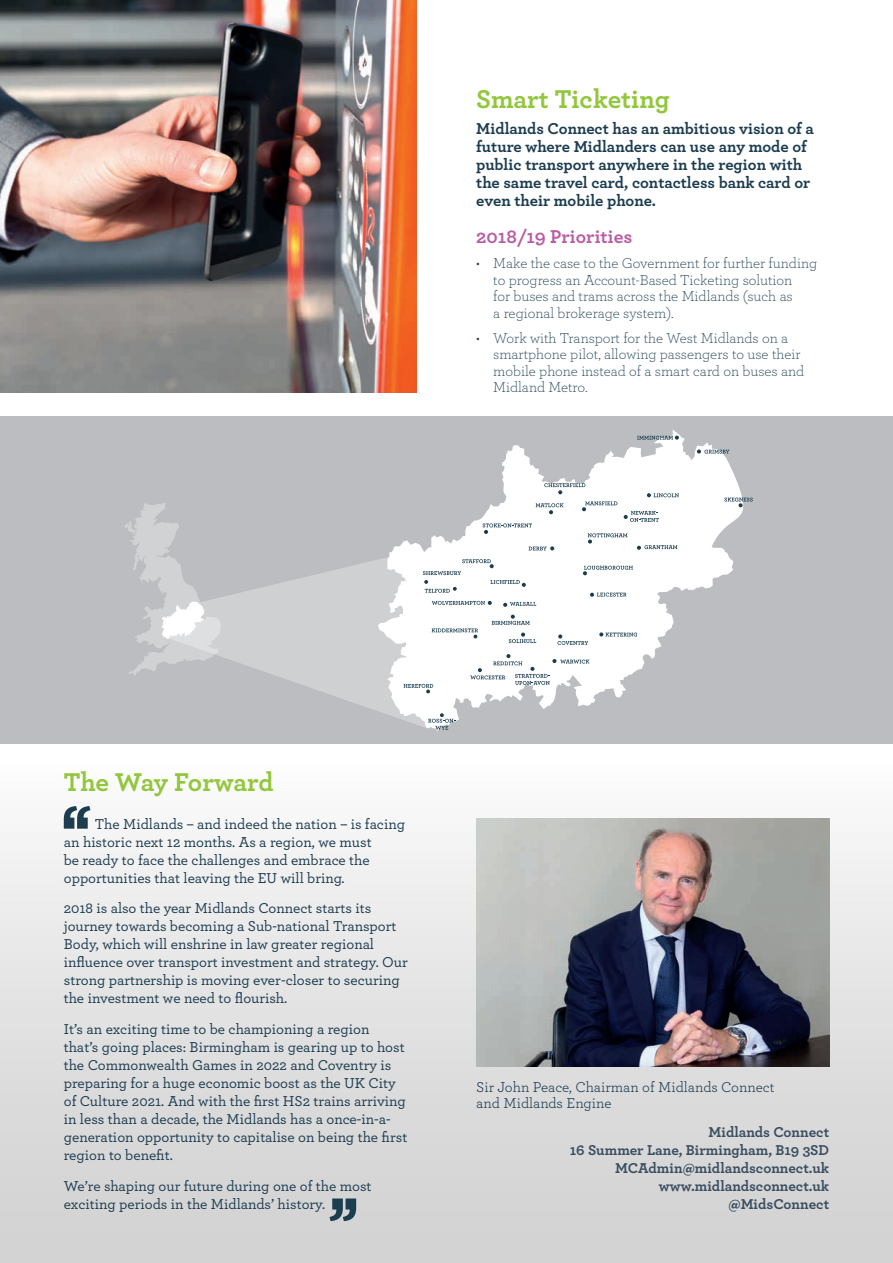
<style>
.page{position:relative;width:893px;height:1263px;background:#fff}
.page>*{position:absolute;margin:0;border:0;box-sizing:border-box;transform-origin:0 0}
.t1{font:700 27px "Archer";letter-spacing:-.005em;color:#92c73d}
.t2{font:700 19.5px "Archer";color:#b95da5}
.t3{font:700 16.5px/18px "Archer";color:#1c3c50}
.t4{font:500 15px/18px "Archer";color:#1c3c50}
.t5{font:300 15px/16.5px "Archer";color:#1c3c50}
.t6{font:700 15px/18px "Archer";color:#394e60;text-align:right}
.t7{font:15px/16.5px "Archer";color:#1c3c50}
</style>
<div class="page">
<div style="left:0;top:754px;width:893px;height:509px;background:linear-gradient(to bottom,#fbfbfb,#cfcecf)"></div>
<img style="left:476px;top:819px;width:353px;height:248px">
<svg style="left:64px;top:806px;width:26px;height:23px"></svg>
<svg style="left:329px;top:1198px;width:27px;height:23px"></svg>
<div style="left:0;top:417px;width:893px;height:327px;background:#bcbdc0"></div>
<svg style="left:221px;top:560px;width:157px;height:151px;fill:#cfd0d2"></svg>
<svg style="left:125px;top:503px;width:96px;height:173px"></svg>
<svg style="left:378px;top:430px;width:366px;height:301px;fill:#fff"></svg>
<svg style="left:428px;top:713px;width:27px;height:17px"></svg>
<svg style="left:503px;top:602px;width:33px;height:5px"></svg>
<svg style="left:432px;top:601px;width:60px;height:4px"></svg>
<svg style="left:432px;top:628px;width:46px;height:10px"></svg>
<svg style="left:404px;top:684px;width:29px;height:9px"></svg>
<svg style="left:583px;top:566px;width:50px;height:9px"></svg>
<svg style="left:582px;top:501px;width:35px;height:10px"></svg>
<svg style="left:590px;top:593px;width:36px;height:4px"></svg>
<svg style="left:483px;top:523px;width:49px;height:11px"></svg>
<svg style="left:647px;top:493px;width:32px;height:4px"></svg>
<svg style="left:544px;top:483px;width:41px;height:11px"></svg>
<svg style="left:529px;top:546px;width:25px;height:4px"></svg>
<svg style="left:470px;top:654px;width:119px;height:31px;background:#e9eced"></svg>
<svg style="left:637px;top:545px;width:40px;height:5px"></svg>
<svg style="left:624px;top:511px;width:35px;height:11px"></svg>
<svg style="left:492px;top:615px;width:38px;height:10px"></svg>
<svg style="left:509px;top:633px;width:27px;height:10px"></svg>
<svg style="left:557px;top:634px;width:31px;height:11px"></svg>
<svg style="left:599px;top:632px;width:38px;height:4px"></svg>
<svg style="left:724px;top:498px;width:29px;height:9px"></svg>
<svg style="left:423px;top:559px;width:103px;height:34px;background:#eef0f1"></svg>
<svg style="left:588px;top:533px;width:39px;height:11px"></svg>
<svg style="left:637px;top:436px;width:42px;height:4px"></svg>
<svg style="left:697px;top:449px;width:32px;height:5px"></svg>
<svg style="left:536px;top:503px;width:27px;height:11px"></svg>
<img style="left:0;top:0;width:417px;height:392px">
<h1 class="t1" style="left:476px;top:77px;width:195px">Smart Ticketing</h1>
<p class="t3" style="left:476px;top:118px;width:339px">Midlands Connect has an ambitious vision of a future where Midlanders can use any mode of public transport anywhere in the region with the same travel card, contactless bank card or even their mobile phone.</p>
<h2 class="t2" style="left:476px;top:221px;width:158px">2018/19 Priorities</h2>
<p class="t5" style="left:493px;top:254px;width:325px;text-indent:-17px">• Make the case to the Government for further funding to progress an Account-Based Ticketing solution<br>for buses and trams across the Midlands (such as<br>a regional brokerage system).</p>
<p class="t5" style="left:493px;top:329px;width:313px;text-indent:-17px">• Work with Transport for the West Midlands on a smartphone pilot, allowing passengers to use their mobile phone instead of a smart card on buses and Midland Metro.</p>
<h1 class="t1" style="left:64px;top:760px;width:211px">The Way Forward</h1>
<p class="t4" style="left:64px;top:814px;width:343px;text-indent:31px">The Midlands – and indeed the nation – is facing an historic next 12 months. As a region, we must<br>be ready to face the challenges and embrace the opportunities that leaving the EU will bring.</p>
<p class="t4" style="left:64px;top:899px;width:346px">2018 is also the year Midlands Connect starts its journey towards becoming a Sub-national Transport Body, which will enshrine in law greater regional influence over transport investment and strategy. Our strong partnership is moving ever-closer to securing the investment we need to flourish.</p>
<p class="t4" style="left:64px;top:1019px;width:345px">It’s an exciting time to be championing a region that’s going places: Birmingham is gearing up to host the Commonwealth Games in 2022 and Coventry is preparing for a huge economic boost as the UK City of Culture 2021. And with the first HS2 trains arriving in less than a decade, the Midlands has a once-in-a&shy;generation opportunity to capitalise on being the first region to benefit.</p>
<p class="t4" style="left:64px;top:1176px;width:309px">We’re shaping our future during one of the most exciting periods in the Midlands’ history.</p>
<p class="t7" style="left:476px;top:1077px;width:300px">Sir John Peace, Chairman of Midlands Connect and Midlands Engine</p>
<p class="t6" style="left:570px;top:1122px;width:261px">Midlands Connect<br>16 Summer Lane, Birmingham, B19 3SD<br>MCAdmin@midlandsconnect.uk www.midlandsconnect.uk @MidsConnect</p>
</div>
